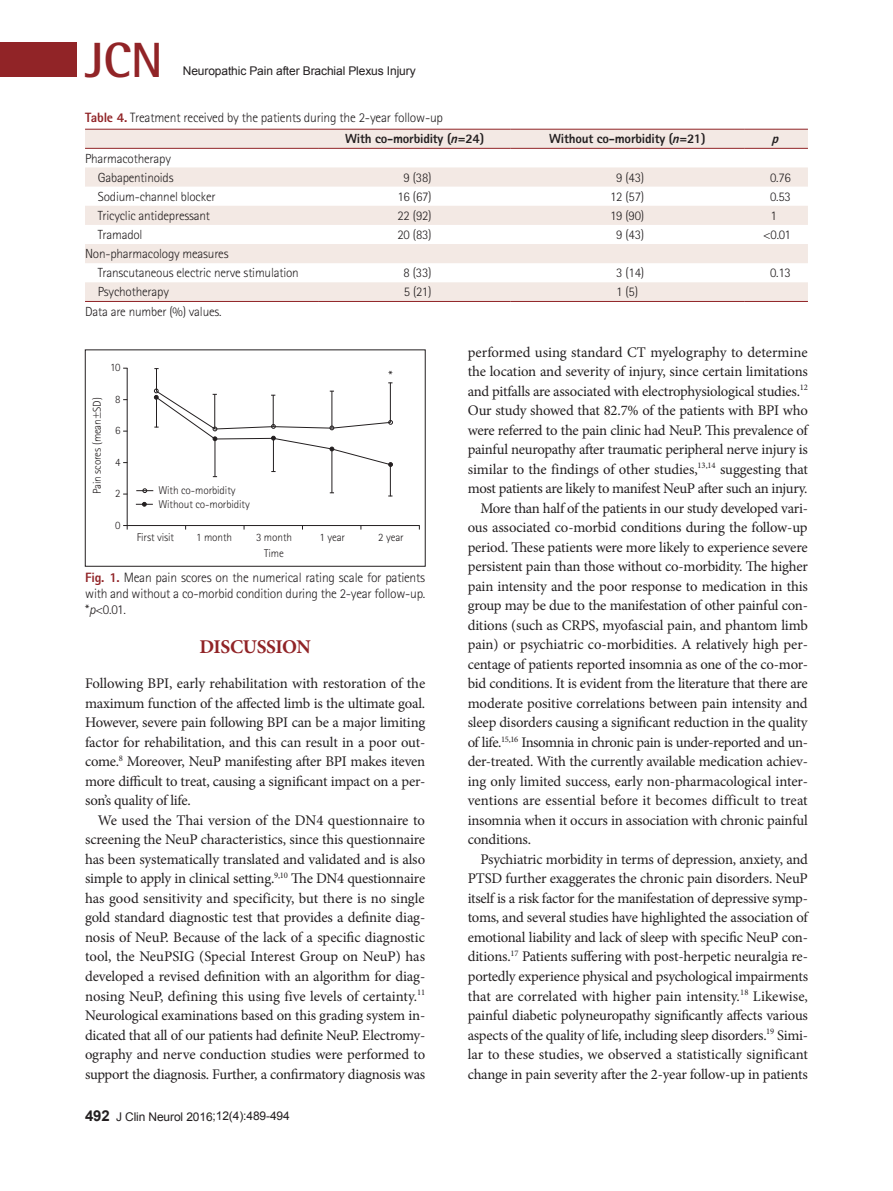
<style>
.page{position:relative;width:893px;height:1191px;background:#fff}
.page>*{position:absolute;margin:0;border:0;box-sizing:border-box;transform-origin:0 0}
.t1{font:700 49.5px "Rotis Semi Sans Std";color:#912427}
.큰제목{font:700 19.5px "Minion Pro";letter-spacing:-.02em;color:#912427}
.본문1{font:14.7px/19.5px "Minion Pro";letter-spacing:-.02em;color:#231f20;text-align:justify}
.본문{font:14.7px/19.5px "Minion Pro";letter-spacing:-.015em;color:#231f20;text-align:justify}
.그림제목{font:300 13.5px/15.8px "Rotis Sans Serif Std";letter-spacing:-.02em;color:#231f20;text-align:justify}
.표제목{font:300 13.5px "Rotis Sans Serif Std";letter-spacing:-.015em;color:#231f20}
.표본문{font:300 13.2px "Rotis Sans Serif Std";letter-spacing:-.015em;color:#231f20}
.표본문-2{font:800 13.2px "Rotis Sans Serif Std";letter-spacing:-.015em;color:#231f20}
.표설명{font:300 13.2px "Rotis Sans Serif Std";letter-spacing:-.015em;color:#231f20}
.표본문-3{font:italic 800 13.2px "Rotis Sans Serif Std";color:#231f20}
.t2{font:12px "Arial";letter-spacing:-.01em;color:#231f20}
.그래프_글{font:300 11.25px "Rotis Sans Serif Std";letter-spacing:-.01em;color:#231f20}
.s1{font-weight:800;color:#912427}
.s2{font-style:italic}
.s3{font-family:"Garamond";font-weight:400}
.s4{font-weight:700;font-size:15px}
</style>
<div class="page">
<div style="left:0;top:43px;width:77px;height:34px;background:#912427"></div>
<svg style="left:85px;top:130px;width:723px;height:171px;fill:#f3e9e4"></svg>
<hr style="left:85px;top:129px;width:234px;height:1px;background:#912427">
<hr style="left:319px;top:129px;width:191px;height:1px;background:#912427">
<hr style="left:510px;top:129px;width:234px;height:1px;background:#912427">
<hr style="left:744px;top:129px;width:64px;height:1px;background:#912427">
<hr style="left:85px;top:301px;width:234px;height:1px;background:#912427">
<hr style="left:319px;top:301px;width:191px;height:1px;background:#912427">
<hr style="left:510px;top:301px;width:234px;height:1px;background:#912427">
<hr style="left:744px;top:301px;width:64px;height:1px;background:#912427">
<hr style="left:85px;top:148px;width:234px;height:1px;background:#912427">
<hr style="left:319px;top:148px;width:191px;height:1px;background:#912427">
<hr style="left:510px;top:148px;width:234px;height:1px;background:#912427">
<hr style="left:744px;top:148px;width:64px;height:1px;background:#912427">
<hr style="left:127px;top:368px;width:1px;height:161px;background:#231f20">
<hr style="left:123px;top:525px;width:297px;height:1px;background:#231f20">
<hr style="left:332px;top:449px;width:1px;height:44px;background:#231f20">
<hr style="left:390px;top:464px;width:1px;height:32px;background:#231f20">
<svg style="left:136px;top:488px;width:17px;height:5px"></svg>
<svg style="left:136px;top:502px;width:17px;height:4px"></svg>
<svg style="left:154px;top:368px;width:239px;height:109px"></svg>
<h1 class="t1" style="left:85px;top:30px;width:80px">JCN</h1>
<p class="t2" style="left:183px;top:63px;width:234px">Neuropathic Pain after Brachial Plexus Injury</p>
<p class="표제목" style="left:85px;top:110px;width:360px"><span class="s1">Table 4.</span> Treatment received by the patients during the 2-year follow-up</p>
<p class="표본문-2" style="left:345px;top:130px;width:141px">With co-morbidity (<span class="s2">n</span>=24)</p>
<p class="표본문-2" style="left:549px;top:130px;width:158px">Without co-morbidity (<span class="s2">n</span>=21)</p>
<p class="표본문-3" style="left:771px;top:130px;width:13px">p</p>
<p class="표본문" style="left:85px;top:150px;width:87px">Pharmacotherapy</p>
<p class="표본문" style="left:98px;top:170px;width:77px">Gabapentinoids</p>
<p class="표본문" style="left:404px;top:170px;width:30px">9 (38)</p>
<p class="표본문" style="left:616px;top:170px;width:30px">9 (43)</p>
<p class="표본문" style="left:770px;top:170px;width:22px">0.76</p>
<p class="표본문" style="left:98px;top:189px;width:119px">Sodium-channel blocker</p>
<p class="표본문" style="left:397px;top:189px;width:36px">16 (67)</p>
<p class="표본문" style="left:610px;top:189px;width:36px">12 (57)</p>
<p class="표본문" style="left:770px;top:189px;width:22px">0.53</p>
<p class="표본문" style="left:98px;top:208px;width:114px">Tricyclic antidepressant</p>
<p class="표본문" style="left:397px;top:208px;width:36px">22 (92)</p>
<p class="표본문" style="left:610px;top:208px;width:36px">19 (90)</p>
<p class="표본문" style="left:770px;top:208px;width:8px">1</p>
<p class="표본문" style="left:98px;top:227px;width:46px">Tramadol</p>
<p class="표본문" style="left:397px;top:227px;width:36px">20 (83)</p>
<p class="표본문" style="left:616px;top:227px;width:30px">9 (43)</p>
<p class="표본문" style="left:763px;top:227px;width:29px">&lt;0.01</p>
<p class="표본문" style="left:85px;top:246px;width:145px">Non-pharmacology measures</p>
<p class="표본문" style="left:98px;top:265px;width:203px">Transcutaneous electric nerve stimulation</p>
<p class="표본문" style="left:404px;top:265px;width:30px">8 (33)</p>
<p class="표본문" style="left:616px;top:265px;width:30px">3 (14)</p>
<p class="표본문" style="left:770px;top:265px;width:22px">0.13</p>
<p class="표본문" style="left:98px;top:284px;width:73px">Psychotherapy</p>
<p class="표본문" style="left:404px;top:284px;width:29px">5 (21)</p>
<p class="표본문" style="left:616px;top:284px;width:23px">1 (5)</p>
<p class="표설명" style="left:85px;top:304px;width:138px">Data are number (%) values.</p>
<p class="그래프_글" style="left:90px;top:494px;width:98px;rotate:-90deg">Pain scores (mean<span class="s3">±</span>SD)</p>
<p class="그래프_글" style="left:110px;top:361px;width:12px">10</p>
<p class="그래프_글" style="left:115px;top:392px;width:7px">8</p>
<p class="그래프_글" style="left:115px;top:424px;width:7px">6</p>
<p class="그래프_글" style="left:115px;top:455px;width:7px">4</p>
<p class="그래프_글" style="left:115px;top:487px;width:7px">2</p>
<p class="그래프_글" style="left:115px;top:518px;width:7px">0</p>
<p class="그래프_글" style="left:158px;top:484px;width:79px">With co-morbidity</p>
<p class="그래프_글" style="left:158px;top:497px;width:93px">Without co-morbidity</p>
<p class="표설명" style="left:388px;top:368px;width:6px">*</p>
<p class="그래프_글" style="left:137px;top:531px;width:39px">First visit</p>
<p class="그래프_글" style="left:196px;top:531px;width:37px">1 month</p>
<p class="그래프_글" style="left:256px;top:531px;width:37px">3 month</p>
<p class="그래프_글" style="left:319px;top:531px;width:27px">1 year</p>
<p class="그래프_글" style="left:378px;top:531px;width:27px">2 year</p>
<p class="그래프_글" style="left:264px;top:547px;width:21px">Time</p>
<p class="그림제목" style="left:85px;top:570px;width:342px"><span class="s1">Fig. 1.</span> Mean pain scores on the numerical rating scale for patients with and without a co-morbid condition during the 2-year follow-up. *<span class="s2">p</span>&lt;0.01.</p>
<p class="큰제목" style="left:199px;top:633px;width:113px">DISCUSSION</p>
<p class="본문" style="left:85px;top:674px;width:342px">Following BPI, early rehabilitation with restoration of the maximum function of the affected limb is the ultimate goal.<br>However, severe pain following BPI can be a major limiting factor for rehabilitation, and this can result in a poor out&shy;come.<sup>8</sup> Moreover, NeuP manifesting after BPI makes iteven more difficult to treat, causing a significant impact on a per&shy;son’s quality of life.</p>
<p class="본문1" style="left:85px;top:810px;width:342px;text-indent:13px">We used the Thai version of the DN4 questionnaire to screening the NeuP characteristics, since this questionnaire has been systematically translated and validated and is also simple to apply in clinical setting.<sup>9,10</sup> The DN4 questionnaire has good sensitivity and specificity, but there is no single gold standard diagnostic test that provides a definite diag&shy;nosis of NeuP. Because of the lack of a specific diagnostic tool, the NeuPSIG (Special Interest Group on NeuP) has developed a revised definition with an algorithm for diag&shy;nosing NeuP, defining this using five levels of certainty.<sup>11<br></sup>Neurological examinations based on this grading system in&shy;dicated that all of our patients had definite NeuP. Electromy&shy;ography and nerve conduction studies were performed to support the diagnosis. Further, a confirmatory diagnosis was</p>
<p class="t2" style="left:85px;top:1108px;width:206px"><span class="s4">492</span> J Clin Neurol 2016;12(4):489-494</p>
<p class="본문1" style="left:468px;top:342px;width:342px">performed using standard CT myelography to determine the location and severity of injury, since certain limitations and pitfalls are associated with electrophysiological studies.<sup>12<br></sup>Our study showed that 82.7% of the patients with BPI who were referred to the pain clinic had NeuP. This prevalence of painful neuropathy after traumatic peripheral nerve injury is similar to the findings of other studies,<sup>13,14</sup> suggesting that most patients are likely to manifest NeuP after such an injury.</p>
<p class="본문1" style="left:468px;top:498px;width:342px;text-indent:13px">More than half of the patients in our study developed vari&shy;ous associated co-morbid conditions during the follow-up period. These patients were more likely to experience severe persistent pain than those without co-morbidity. The higher pain intensity and the poor response to medication in this group may be due to the manifestation of other painful con&shy;ditions (such as CRPS, myofascial pain, and phantom limb pain) or psychiatric co-morbidities. A relatively high per&shy;centage of patients reported insomnia as one of the co-mor&shy;bid conditions. It is evident from the literature that there are moderate positive correlations between pain intensity and sleep disorders causing a significant reduction in the quality of life.<sup>15,16</sup> Insomnia in chronic pain is under-reported and un&shy;der-treated. With the currently available medication achiev&shy;ing only limited success, early non-pharmacological inter&shy;ventions are essential before it becomes difficult to treat insomnia when it occurs in association with chronic painful conditions.</p>
<p class="본문1" style="left:468px;top:849px;width:342px;text-indent:13px">Psychiatric morbidity in terms of depression, anxiety, and PTSD further exaggerates the chronic pain disorders. NeuP itself is a risk factor for the manifestation of depressive symp&shy;toms, and several studies have highlighted the association of emotional liability and lack of sleep with specific NeuP con&shy;ditions.<sup>17</sup> Patients suffering with post-herpetic neuralgia re&shy;portedly experience physical and psychological impairments that are correlated with higher pain intensity.<sup>18</sup> Likewise, painful diabetic polyneuropathy significantly affects various aspects of the quality of life, including sleep disorders.<sup>19</sup> Simi&shy;lar to these studies, we observed a statistically significant change in pain severity after the 2-year follow-up in patients</p>
</div>
